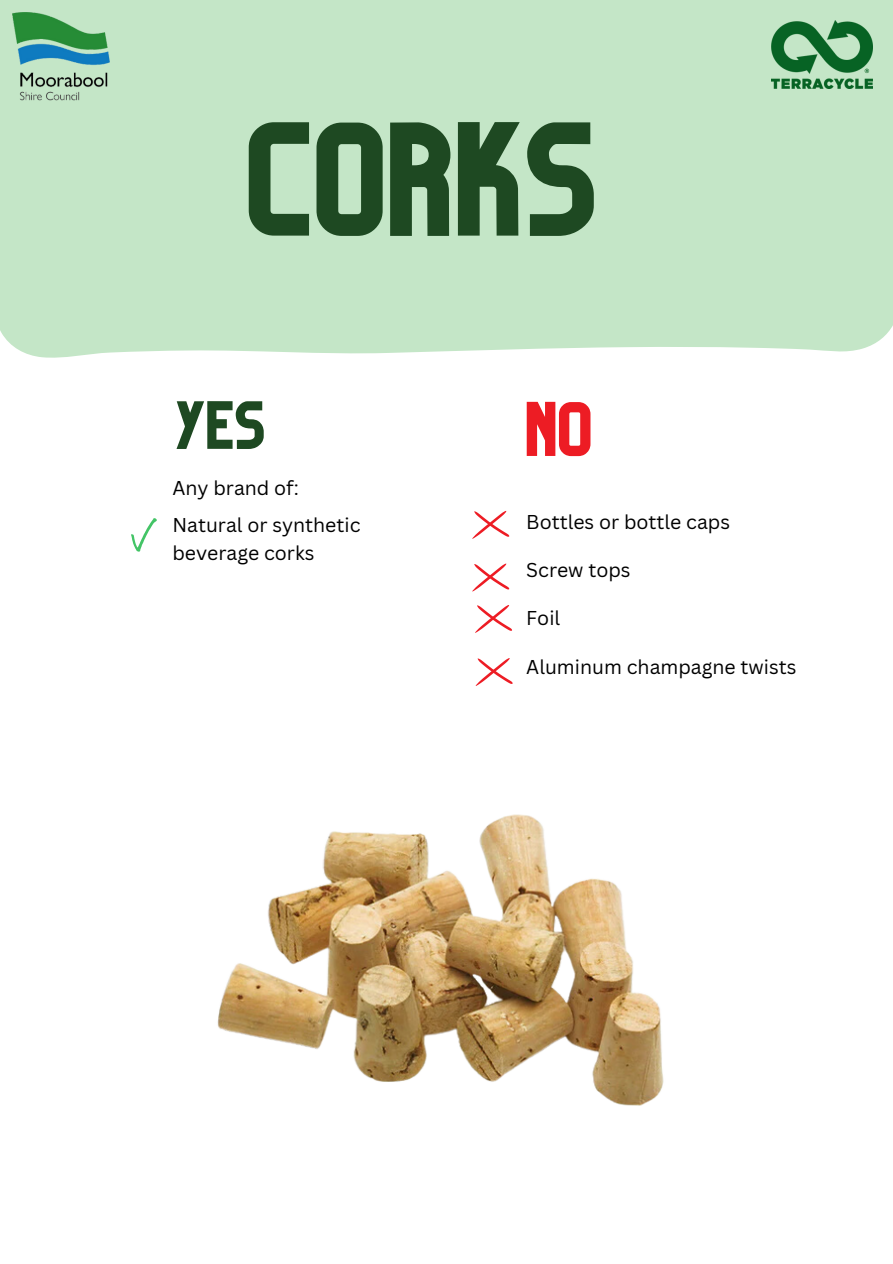
<style>
.page{position:relative;width:893px;height:1264px;background:#fff}
.page>*{position:absolute;margin:0;border:0;box-sizing:border-box;transform-origin:0 0}
.t1{font:149.85px "Organic";color:#1e4922}
.t2{font:71.4px "Organic";color:#ed1c24}
.t3{font:63px "Organic";color:#1e4922}
.t4{font:19.5px "Canva Sans";color:#000}
</style>
<div class="page">
<div style="left:0;top:0;width:892px;height:358px;background:#c4e6c7"></div>
<img style="left:217px;top:814px;width:447px;height:292px">
<svg style="left:131px;top:518px;width:26px;height:33px"></svg>
<svg style="left:472px;top:511px;width:37px;height:28px"></svg>
<svg style="left:472px;top:563px;width:37px;height:28px"></svg>
<svg style="left:475px;top:605px;width:37px;height:28px"></svg>
<svg style="left:475px;top:658px;width:37px;height:28px"></svg>
<img style="left:13px;top:12px;width:96px;height:90px">
<img style="left:771px;top:20px;width:101px;height:69px">
<p class="t1" style="left:249px;top:123px;width:354px">CORKS</p>
<p class="t3" style="left:176px;top:401px;width:92px">YES</p>
<p class="t2" style="left:526px;top:402px;width:69px">NO</p>
<p class="t4" style="left:172px;top:474px;width:128px">Any brand of:</p>
<p class="t4" style="left:172px;top:511px;width:190px">Natural or synthetic</p>
<p class="t4" style="left:172px;top:539px;width:144px">beverage corks</p>
<p class="t4" style="left:526px;top:507px;width:205px">Bottles or bottle caps</p>
<p class="t4" style="left:526px;top:556px;width:106px">Screw tops</p>
<p class="t4" style="left:526px;top:604px;width:35px">Foil</p>
<p class="t4" style="left:526px;top:652px;width:272px">Aluminum champagne twists</p>
</div>
